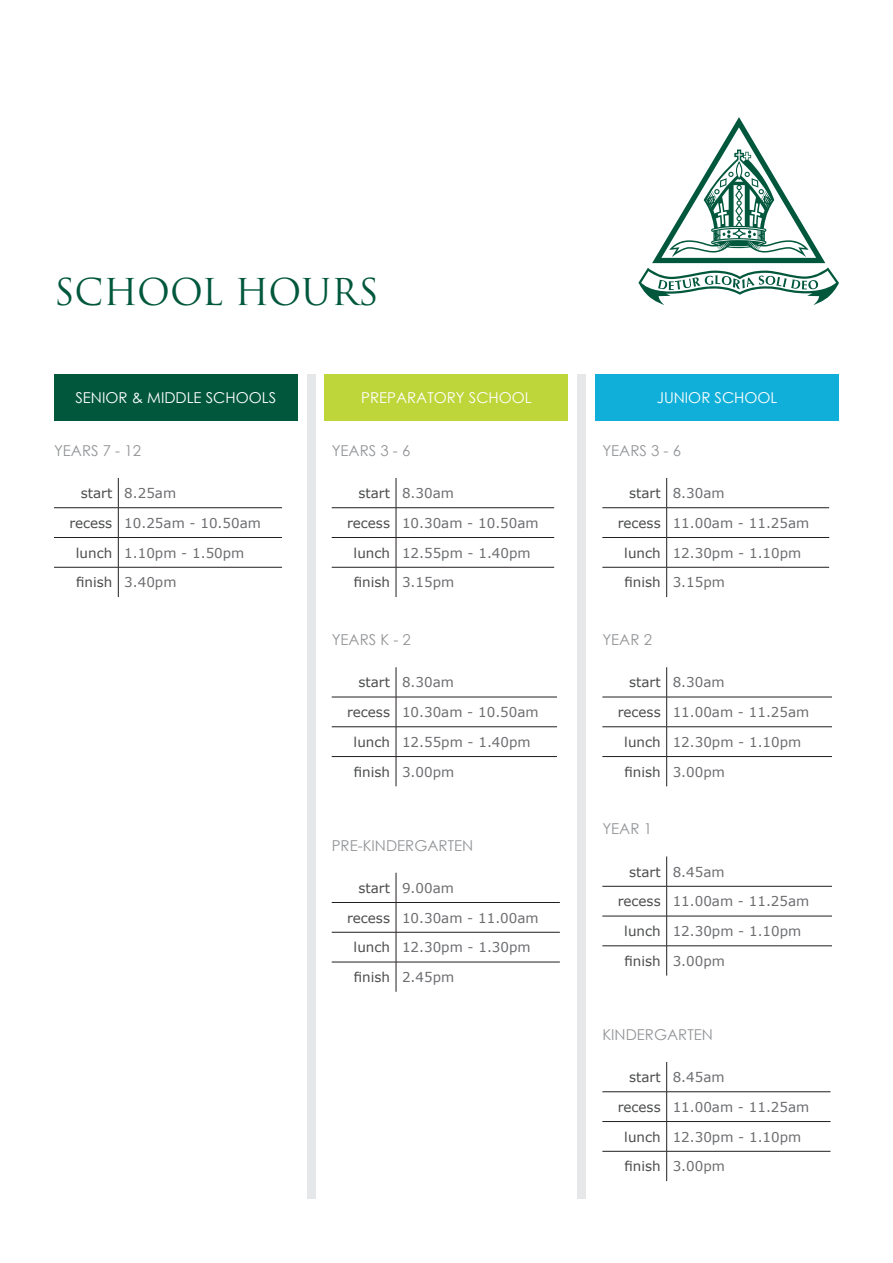
<style>
.page{position:relative;width:893px;height:1263px;background:#fff}
.page>*{position:absolute;margin:0;border:0;box-sizing:border-box;transform-origin:0 0}
.t1{font:36px "Trajan Pro";color:#00573c}
.t2{font:15px "Century Gothic";color:#939598}
.t3{font:15px "Century Gothic";color:#fff}
.t4{font:13.5px "Verdana";color:#6c6d70}
.t5{font:13.5px "Verdana";color:#4b4c4d}
</style>
<div class="page">
<svg style="left:638px;top:117px;width:201px;height:188px"></svg>
<div style="left:54px;top:374px;width:244px;height:47px;background:#00573c"></div>
<div style="left:325px;top:374px;width:243px;height:47px;background:#bed639"></div>
<div style="left:595px;top:374px;width:244px;height:47px;background:#10afd9"></div>
<hr style="left:54px;top:507px;width:64px;height:1px;background:#231f20">
<hr style="left:118px;top:507px;width:164px;height:1px;background:#231f20">
<hr style="left:54px;top:537px;width:64px;height:1px;background:#231f20">
<hr style="left:118px;top:537px;width:164px;height:1px;background:#231f20">
<svg style="left:118px;top:478px;width:1px;height:89px"></svg>
<hr style="left:54px;top:567px;width:64px;height:1px;background:#231f20">
<hr style="left:118px;top:567px;width:164px;height:1px;background:#231f20">
<hr style="left:118px;top:567px;width:1px;height:30px;background:#231f20">
<hr style="left:332px;top:507px;width:64px;height:1px;background:#231f20">
<hr style="left:396px;top:507px;width:158px;height:1px;background:#231f20">
<hr style="left:332px;top:537px;width:64px;height:1px;background:#231f20">
<hr style="left:396px;top:537px;width:158px;height:1px;background:#231f20">
<svg style="left:396px;top:478px;width:1px;height:89px"></svg>
<hr style="left:332px;top:567px;width:64px;height:1px;background:#231f20">
<hr style="left:396px;top:567px;width:158px;height:1px;background:#231f20">
<hr style="left:396px;top:567px;width:1px;height:30px;background:#231f20">
<hr style="left:396px;top:667px;width:1px;height:30px;background:#231f20">
<hr style="left:332px;top:697px;width:64px;height:1px;background:#231f20">
<hr style="left:396px;top:697px;width:161px;height:1px;background:#231f20">
<hr style="left:396px;top:697px;width:1px;height:30px;background:#231f20">
<hr style="left:332px;top:726px;width:64px;height:1px;background:#231f20">
<hr style="left:396px;top:726px;width:161px;height:1px;background:#231f20">
<hr style="left:332px;top:756px;width:64px;height:1px;background:#231f20">
<hr style="left:396px;top:756px;width:161px;height:1px;background:#231f20">
<svg style="left:396px;top:727px;width:1px;height:59px"></svg>
<hr style="left:332px;top:902px;width:64px;height:1px;background:#231f20">
<hr style="left:396px;top:902px;width:164px;height:1px;background:#231f20">
<svg style="left:396px;top:873px;width:1px;height:59px"></svg>
<hr style="left:332px;top:932px;width:64px;height:1px;background:#231f20">
<hr style="left:396px;top:932px;width:164px;height:1px;background:#231f20">
<hr style="left:396px;top:932px;width:1px;height:30px;background:#231f20">
<hr style="left:332px;top:962px;width:64px;height:1px;background:#231f20">
<hr style="left:396px;top:962px;width:164px;height:1px;background:#231f20">
<hr style="left:396px;top:962px;width:1px;height:30px;background:#231f20">
<hr style="left:602px;top:507px;width:65px;height:1px;background:#231f20">
<hr style="left:667px;top:507px;width:162px;height:1px;background:#231f20">
<hr style="left:602px;top:537px;width:65px;height:1px;background:#231f20">
<hr style="left:667px;top:537px;width:162px;height:1px;background:#231f20">
<svg style="left:666px;top:478px;width:1px;height:89px"></svg>
<hr style="left:602px;top:567px;width:65px;height:1px;background:#231f20">
<hr style="left:667px;top:567px;width:162px;height:1px;background:#231f20">
<hr style="left:666px;top:567px;width:1px;height:30px;background:#231f20">
<hr style="left:666px;top:667px;width:1px;height:30px;background:#231f20">
<hr style="left:602px;top:697px;width:65px;height:1px;background:#231f20">
<hr style="left:667px;top:697px;width:165px;height:1px;background:#231f20">
<hr style="left:666px;top:697px;width:1px;height:30px;background:#231f20">
<hr style="left:602px;top:726px;width:65px;height:1px;background:#231f20">
<hr style="left:667px;top:726px;width:165px;height:1px;background:#231f20">
<hr style="left:602px;top:756px;width:65px;height:1px;background:#231f20">
<hr style="left:667px;top:756px;width:165px;height:1px;background:#231f20">
<svg style="left:666px;top:727px;width:1px;height:59px"></svg>
<hr style="left:666px;top:856px;width:1px;height:30px;background:#231f20">
<hr style="left:602px;top:886px;width:65px;height:1px;background:#231f20">
<hr style="left:667px;top:886px;width:165px;height:1px;background:#231f20">
<hr style="left:666px;top:886px;width:1px;height:30px;background:#231f20">
<hr style="left:602px;top:916px;width:65px;height:1px;background:#231f20">
<hr style="left:667px;top:916px;width:165px;height:1px;background:#231f20">
<hr style="left:666px;top:916px;width:1px;height:30px;background:#231f20">
<hr style="left:602px;top:945px;width:65px;height:1px;background:#231f20">
<hr style="left:667px;top:945px;width:165px;height:1px;background:#231f20">
<svg style="left:666px;top:946px;width:1px;height:29px"></svg>
<hr style="left:602px;top:1091px;width:65px;height:1px;background:#231f20">
<hr style="left:667px;top:1091px;width:163px;height:1px;background:#231f20">
<hr style="left:602px;top:1121px;width:65px;height:1px;background:#231f20">
<hr style="left:667px;top:1121px;width:163px;height:1px;background:#231f20">
<svg style="left:666px;top:1062px;width:1px;height:89px"></svg>
<hr style="left:602px;top:1151px;width:65px;height:1px;background:#231f20">
<hr style="left:667px;top:1151px;width:163px;height:1px;background:#231f20">
<hr style="left:666px;top:1151px;width:1px;height:30px;background:#231f20">
<div style="left:307px;top:374px;width:8px;height:825px;background:#e6e7e9"></div>
<div style="left:578px;top:374px;width:8px;height:825px;background:#e6e7e9"></div>
<p class="t1" style="left:54px;top:269px;width:326px">SCHOOL HOURS</p>
<p class="t3" style="left:75px;top:387px;width:202px">SENIOR &amp; MIDDLE SCHOOLS</p>
<p class="t3" style="left:361px;top:387px;width:172px">PREPARATORY SCHOOL</p>
<p class="t3" style="left:657px;top:387px;width:122px">JUNIOR SCHOOL</p>
<p class="t2" style="left:54px;top:440px;width:88px">YEARS 7 - 12</p>
<p class="t5" style="left:81px;top:484px;width:33px">start</p>
<p class="t4" style="left:124px;top:484px;width:53px">8.25am</p>
<p class="t5" style="left:69px;top:514px;width:44px">recess</p>
<p class="t4" style="left:124px;top:514px;width:138px">10.25am - 10.50am</p>
<p class="t5" style="left:76px;top:544px;width:38px">lunch</p>
<p class="t4" style="left:124px;top:544px;width:122px">1.10pm - 1.50pm</p>
<p class="t5" style="left:76px;top:574px;width:38px">finish</p>
<p class="t4" style="left:124px;top:574px;width:54px">3.40pm</p>
<p class="t2" style="left:332px;top:440px;width:80px">YEARS 3 - 6</p>
<p class="t5" style="left:358px;top:484px;width:33px">start</p>
<p class="t4" style="left:402px;top:484px;width:53px">8.30am</p>
<p class="t5" style="left:347px;top:514px;width:44px">recess</p>
<p class="t4" style="left:402px;top:514px;width:138px">10.30am - 10.50am</p>
<p class="t5" style="left:354px;top:544px;width:38px">lunch</p>
<p class="t4" style="left:402px;top:544px;width:130px">12.55pm - 1.40pm</p>
<p class="t5" style="left:354px;top:574px;width:38px">finish</p>
<p class="t4" style="left:402px;top:574px;width:54px">3.15pm</p>
<p class="t2" style="left:332px;top:629px;width:81px">YEARS K - 2</p>
<p class="t5" style="left:358px;top:674px;width:33px">start</p>
<p class="t4" style="left:402px;top:674px;width:53px">8.30am</p>
<p class="t5" style="left:347px;top:703px;width:44px">recess</p>
<p class="t4" style="left:402px;top:703px;width:138px">10.30am - 10.50am</p>
<p class="t5" style="left:354px;top:733px;width:38px">lunch</p>
<p class="t4" style="left:402px;top:733px;width:130px">12.55pm - 1.40pm</p>
<p class="t5" style="left:354px;top:763px;width:38px">finish</p>
<p class="t4" style="left:402px;top:763px;width:54px">3.00pm</p>
<p class="t2" style="left:332px;top:835px;width:143px">PRE-KINDERGARTEN</p>
<p class="t5" style="left:358px;top:879px;width:33px">start</p>
<p class="t4" style="left:402px;top:879px;width:53px">9.00am</p>
<p class="t5" style="left:347px;top:909px;width:44px">recess</p>
<p class="t4" style="left:402px;top:909px;width:138px">10.30am - 11.00am</p>
<p class="t5" style="left:354px;top:939px;width:38px">lunch</p>
<p class="t4" style="left:402px;top:939px;width:130px">12.30pm - 1.30pm</p>
<p class="t5" style="left:354px;top:968px;width:38px">finish</p>
<p class="t4" style="left:402px;top:968px;width:54px">2.45pm</p>
<p class="t2" style="left:602px;top:440px;width:80px">YEARS 3 - 6</p>
<p class="t5" style="left:629px;top:484px;width:33px">start</p>
<p class="t4" style="left:673px;top:484px;width:53px">8.30am</p>
<p class="t5" style="left:618px;top:514px;width:44px">recess</p>
<p class="t4" style="left:673px;top:514px;width:138px">11.00am - 11.25am</p>
<p class="t5" style="left:624px;top:544px;width:38px">lunch</p>
<p class="t4" style="left:673px;top:544px;width:130px">12.30pm - 1.10pm</p>
<p class="t5" style="left:624px;top:574px;width:38px">finish</p>
<p class="t4" style="left:673px;top:574px;width:54px">3.15pm</p>
<p class="t2" style="left:602px;top:629px;width:51px">YEAR 2</p>
<p class="t5" style="left:629px;top:674px;width:33px">start</p>
<p class="t4" style="left:673px;top:674px;width:53px">8.30am</p>
<p class="t5" style="left:618px;top:703px;width:44px">recess</p>
<p class="t4" style="left:673px;top:703px;width:138px">11.00am - 11.25am</p>
<p class="t5" style="left:624px;top:733px;width:38px">lunch</p>
<p class="t4" style="left:673px;top:733px;width:130px">12.30pm - 1.10pm</p>
<p class="t5" style="left:624px;top:763px;width:38px">finish</p>
<p class="t4" style="left:673px;top:763px;width:54px">3.00pm</p>
<p class="t2" style="left:602px;top:818px;width:51px">YEAR 1</p>
<p class="t5" style="left:629px;top:863px;width:33px">start</p>
<p class="t4" style="left:673px;top:863px;width:53px">8.45am</p>
<p class="t5" style="left:618px;top:893px;width:44px">recess</p>
<p class="t4" style="left:673px;top:893px;width:138px">11.00am - 11.25am</p>
<p class="t5" style="left:624px;top:922px;width:38px">lunch</p>
<p class="t4" style="left:673px;top:922px;width:130px">12.30pm - 1.10pm</p>
<p class="t5" style="left:624px;top:952px;width:38px">finish</p>
<p class="t4" style="left:673px;top:952px;width:54px">3.00pm</p>
<p class="t2" style="left:602px;top:1024px;width:112px">KINDERGARTEN</p>
<p class="t5" style="left:629px;top:1068px;width:33px">start</p>
<p class="t4" style="left:673px;top:1068px;width:53px">8.45am</p>
<p class="t5" style="left:618px;top:1098px;width:44px">recess</p>
<p class="t4" style="left:673px;top:1098px;width:138px">11.00am - 11.25am</p>
<p class="t5" style="left:624px;top:1128px;width:38px">lunch</p>
<p class="t4" style="left:673px;top:1128px;width:130px">12.30pm - 1.10pm</p>
<p class="t5" style="left:624px;top:1158px;width:38px">finish</p>
<p class="t4" style="left:673px;top:1158px;width:54px">3.00pm</p>
</div>
